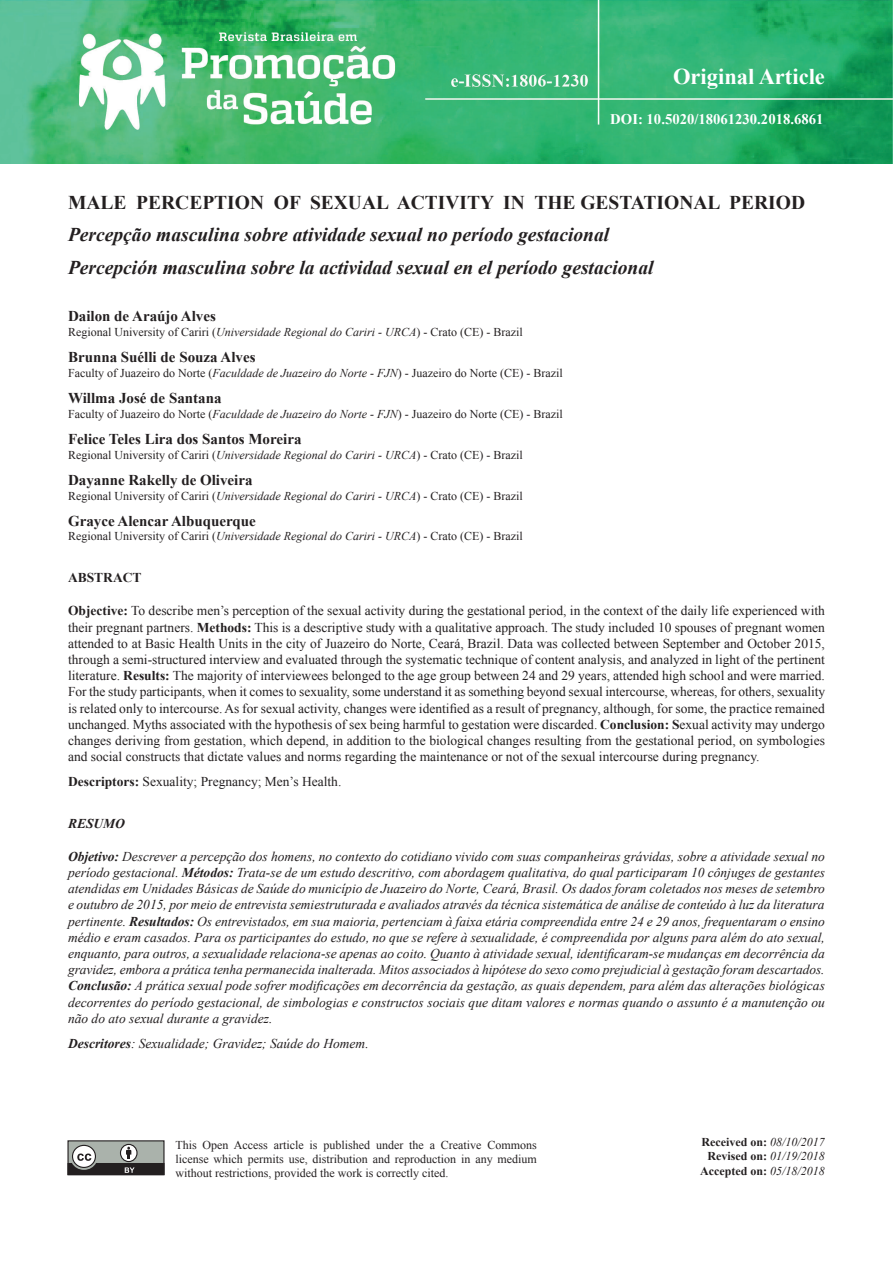
<style>
.page{position:relative;width:893px;height:1263px;background:#fff}
.page>*{position:absolute;margin:0;border:0;box-sizing:border-box;transform-origin:0 0}
.t1{font:700 22.5px "Times New Roman";color:#fff}
.t2{font:italic 700 19.5px/32.2px "Times New Roman";color:#231f20}
.t3{font:700 19.5px "Times New Roman";color:#231f20}
.t4{font:700 15px "Times New Roman";color:#231f20}
.t5{font:700 14.7px "Times New Roman";color:#fff}
.t6{font:italic 13.5px/16.2px "Times New Roman";color:#231f20;text-align:justify}
.t7{font:13.5px/16.2px "Times New Roman";color:#231f20;text-align:justify}
.t8{font:700 13.5px "Times New Roman";color:#231f20}
.t9{font:italic 700 13.5px "Times New Roman";color:#231f20}
.t10{font:12px/14.4px "Times New Roman";color:#231f20;text-align:justify}
.t11{font:700 12px/14.4px "Times New Roman";color:#231f20;text-align:right}
.s1{font-style:italic}
.s2{font-weight:700}
.s3{font-weight:400;font-style:italic}
</style>
<div class="page">
<img style="left:0;top:0;width:893px;height:164px">
<div style="left:68px;top:1141px;width:96px;height:33px;background:#aab2ab"></div>
<svg style="left:120px;top:1144px;width:17px;height:17px"></svg>
<div style="left:120px;top:1144px;width:18px;height:18px;border:1px solid #231f20;border-radius:50%"></div>
<div style="left:72px;top:1145px;width:24px;height:23px;border:1px solid #231f20;border-radius:50%"></div>
<svg style="left:67px;top:1147px;width:98px;height:28px"></svg>
<h1 class="t1" style="left:673px;top:61px;width:153px">Original Article</h1>
<p class="t5" style="left:610px;top:109px;width:215px">DOI: 10.5020/18061230.2018.6861</p>
<h2 class="t3" style="left:68px;top:189px;width:738px">MALE PERCEPTION OF SEXUAL ACTIVITY IN THE GESTATIONAL PERIOD</h2>
<h2 class="t2" style="left:68px;top:218px;width:587px">Percepção masculina sobre atividade sexual no período gestacional<br>Percepción masculina sobre la actividad sexual en el período gestacional</h2>
<p class="t4" style="left:68px;top:306px;width:149px">Dailon de Araújo Alves</p>
<p class="t10" style="left:68px;top:324px;width:456px">Regional University of Cariri (<span class="s1">Universidade Regional do Cariri - URCA</span>) - Crato (CE) - Brazil</p>
<p class="t4" style="left:68px;top:347px;width:189px">Brunna Suélli de Souza Alves</p>
<p class="t10" style="left:68px;top:365px;width:496px">Faculty of Juazeiro do Norte (<span class="s1">Faculdade de Juazeiro do Norte - FJN</span>) - Juazeiro do Norte (CE) - Brazil</p>
<p class="t4" style="left:68px;top:388px;width:155px">Willma José de Santana</p>
<p class="t10" style="left:68px;top:406px;width:496px">Faculty of Juazeiro do Norte (<span class="s1">Faculdade de Juazeiro do Norte - FJN</span>) - Juazeiro do Norte (CE) - Brazil</p>
<p class="t4" style="left:68px;top:429px;width:235px">Felice Teles Lira dos Santos Moreira</p>
<p class="t10" style="left:68px;top:447px;width:456px">Regional University of Cariri (<span class="s1">Universidade Regional do Cariri - URCA</span>) - Crato (CE) - Brazil</p>
<p class="t4" style="left:68px;top:470px;width:186px">Dayanne Rakelly de Oliveira</p>
<p class="t10" style="left:68px;top:488px;width:456px">Regional University of Cariri (<span class="s1">Universidade Regional do Cariri - URCA</span>) - Crato (CE) - Brazil</p>
<p class="t4" style="left:68px;top:511px;width:189px">Grayce Alencar Albuquerque</p>
<p class="t10" style="left:68px;top:529px;width:456px">Regional University of Cariri (<span class="s1">Universidade Regional do Cariri - URCA</span>) - Crato (CE) - Brazil</p>
<p class="t8" style="left:68px;top:568px;width:75px">ABSTRACT</p>
<p class="t7" style="left:68px;top:602px;width:759px"><span class="s2">Objective:</span> To describe men’s perception of the sexual activity during the gestational period, in the context of the daily life experienced with their pregnant partners. <span class="s2">Methods:</span> This is a descriptive study with a qualitative approach. The study included 10 spouses of pregnant women attended to at Basic Health Units in the city of Juazeiro do Norte, Ceará, Brazil. Data was collected between September and October 2015, through a semi-structured interview and evaluated through the systematic technique of content analysis, and analyzed in light of the pertinent literature. <span class="s2">Results:</span> The majority of interviewees belonged to the age group between 24 and 29 years, attended high school and were married.<br>For the study participants, when it comes to sexuality, some understand it as something beyond sexual intercourse, whereas, for others, sexuality is related only to intercourse. As for sexual activity, changes were identified as a result of pregnancy, although, for some, the practice remained unchanged. Myths associated with the hypothesis of sex being harmful to gestation were discarded. <span class="s2">Conclusion: S</span>exual activity may undergo changes deriving from gestation, which depend, in addition to the biological changes resulting from the gestational period, on symbologies and social constructs that dictate values and norms regarding the maintenance or not of the sexual intercourse during pregnancy.</p>
<p class="t7" style="left:68px;top:773px;width:275px"><span class="s2">Descriptors:</span> Sexuality; Pregnancy; Men’s Health.</p>
<p class="t9" style="left:68px;top:814px;width:59px">RESUMO</p>
<p class="t6" style="left:68px;top:848px;width:758px"><span class="s2">Objetivo:</span> Descrever a percepção dos homens, no contexto do cotidiano vivido com suas companheiras grávidas, sobre a atividade sexual no período gestacional. <span class="s2">Métodos:</span> Trata-se de um estudo descritivo, com abordagem qualitativa, do qual participaram 10 cônjuges de gestantes atendidas em Unidades Básicas de Saúde do município de Juazeiro do Norte, Ceará, Brasil. Os dados foram coletados nos meses de setembro e outubro de 2015, por meio de entrevista semiestruturada e avaliados através da técnica sistemática de análise de conteúdo à luz da literatura pertinente. <span class="s2">Resultados:</span> Os entrevistados, em sua maioria, pertenciam à faixa etária compreendida entre 24 e 29 anos, frequentaram o ensino médio e eram casados. Para os participantes do estudo, no que se refere à sexualidade, é compreendida por alguns para além do ato sexual, enquanto, para outros, a sexualidade relaciona-se apenas ao coito. Quanto à atividade sexual, identificaram-se mudanças em decorrência da gravidez, embora a prática tenha permanecida inalterada. Mitos associados à hipótese do sexo como prejudicial à gestação foram descartados.<br><span class="s2">Conclusão:</span> A prática sexual pode sofrer modificações em decorrência da gestação, as quais dependem, para além das alterações biológicas decorrentes do período gestacional, de simbologias e constructos sociais que ditam valores e normas quando o assunto é a manutenção ou não do ato sexual durante a gravidez.</p>
<p class="t6" style="left:68px;top:1034px;width:302px"><span class="s2">Descritores</span>: Sexualidade; Gravidez; Saúde do Homem.</p>
<p class="t10" style="left:175px;top:1137px;width:363px">This Open Access article is published under the a Creative Commons license which permits use, distribution and reproduction in any medium without restrictions, provided the work is correctly cited.</p>
<p class="t11" style="left:700px;top:1134px;width:126px">Received on: <span class="s3">08/10/2017<br></span>Revised on: <span class="s3">01/19/2018<br></span>Accepted on: <span class="s3">05/18/2018</span></p>
</div>
